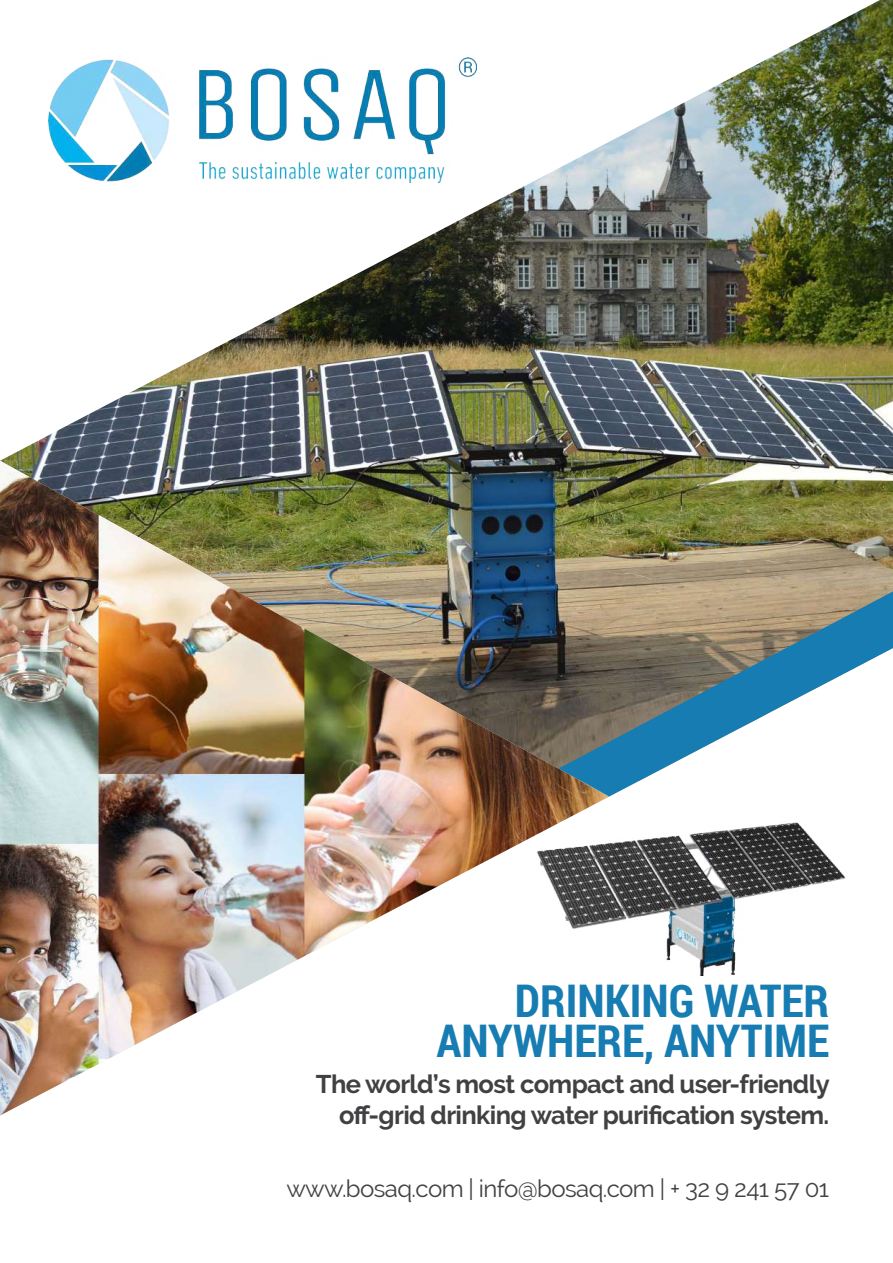
<style>
.page{position:relative;width:893px;height:1263px;background:#fff}
.page>*{position:absolute;margin:0;border:0;box-sizing:border-box;transform-origin:0 0}
.t1{font:700 45px/40.5px "Roboto Condensed";color:#167cb2;text-align:right}
.t2{font:700 25.5px/31.5px "Raleway";letter-spacing:-.025em;color:#414042;text-align:right}
.t3{font:24px "Raleway";letter-spacing:-.025em;color:#414042}
</style>
<div class="page">
<img style="left:0;top:0;width:893px;height:583px">
<img style="left:0;top:461px;width:609px;height:654px">
<img style="left:49px;top:57px;width:428px;height:126px">
<img style="left:293px;top:583px;width:600px;height:393px">
<h1 class="t1" style="left:436px;top:979px;width:394px">DRINKING WATER<br>ANYWHERE, ANYTIME</h1>
<p class="t2" style="left:316px;top:1068px;width:515px">The world’s most compact and user-friendly off-grid drinking water purification system.</p>
<p class="t3" style="left:286px;top:1174px;width:544px">www.bosaq.com | info@bosaq.com | + 32 9 241 57 01</p>
</div>
